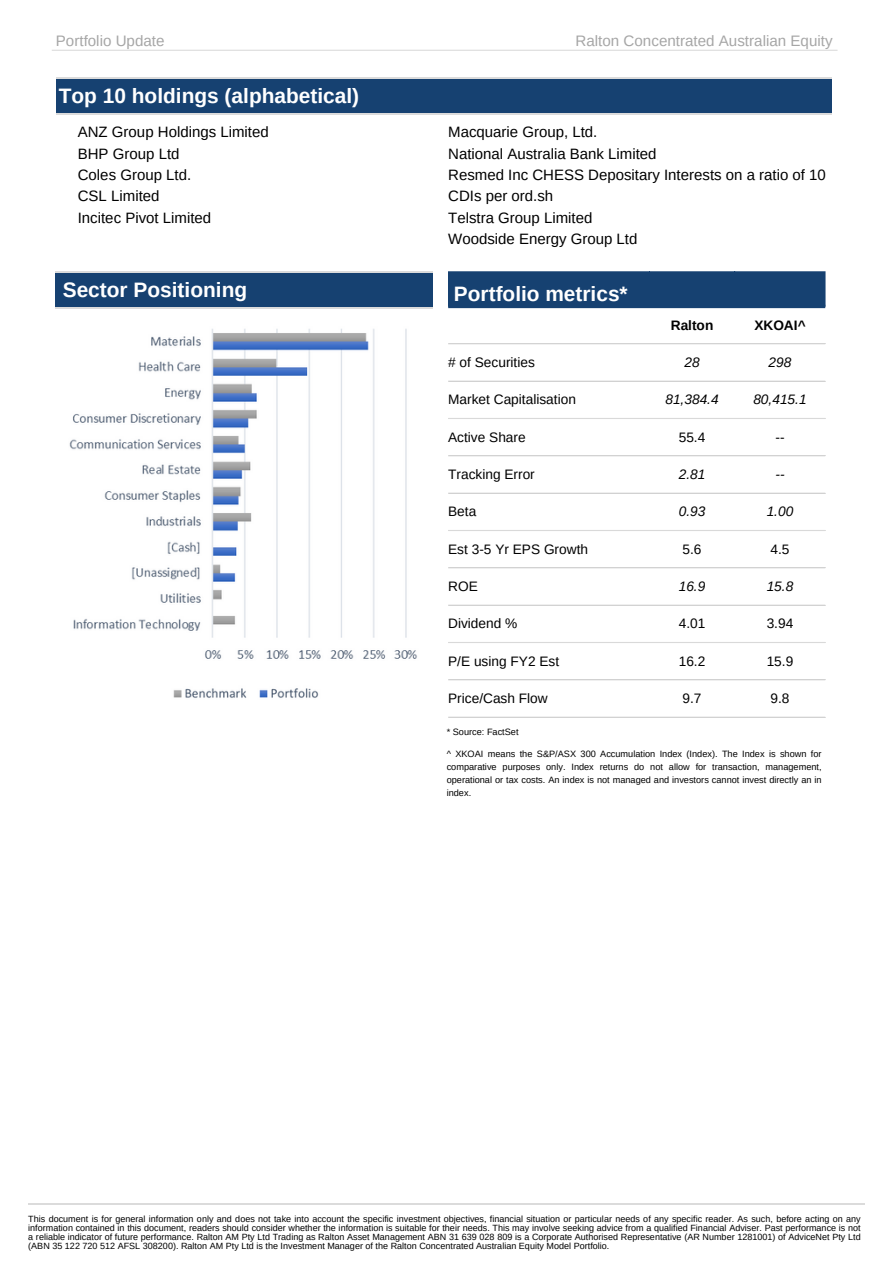
<style>
.page{position:relative;width:893px;height:1264px;background:#fff}
.page>*{position:absolute;margin:0;border:0;box-sizing:border-box;transform-origin:0 0}
.t1{font:700 20.85px "Arimo";color:#fff}
.t2{font:15.15px "Arimo";color:#a6a6a6}
.t3{font:15px/21.3px "Arimo";color:#000}
.t4{font:13.65px "Arimo";color:#000}
.t5{font:italic 13.65px "Arimo";color:#000}
.t6{font:700 13.65px "Arimo";color:#000}
.t7{font:9.15px/13px "Arimo";color:#000;text-align:justify}
.t8{font:9px/9px "Arimo";color:#000;text-align:justify}
</style>
<div class="page">
<hr style="left:52px;top:50px;width:785px;height:1px;background:#dbdbdb">
<div style="left:56px;top:271px;width:377px;height:38px;background:#164171"></div>
<hr style="left:56px;top:271px;width:377px;height:1px;background:#dbdbdb">
<hr style="left:56px;top:308px;width:377px;height:1px;background:#dbdbdb">
<div style="left:448px;top:271px;width:377px;height:34px;background:#164171"></div>
<hr style="left:448px;top:343px;width:377px;height:1px;background:#d9d9d9">
<hr style="left:448px;top:380px;width:377px;height:2px;background:#d9d9d9">
<hr style="left:448px;top:418px;width:377px;height:1px;background:#d9d9d9">
<hr style="left:448px;top:455px;width:377px;height:1px;background:#d9d9d9">
<hr style="left:448px;top:492px;width:377px;height:1px;background:#d9d9d9">
<hr style="left:448px;top:530px;width:377px;height:1px;background:#d9d9d9">
<hr style="left:448px;top:567px;width:377px;height:1px;background:#d9d9d9">
<hr style="left:448px;top:604px;width:377px;height:1px;background:#d9d9d9">
<hr style="left:448px;top:642px;width:377px;height:1px;background:#d9d9d9">
<hr style="left:448px;top:679px;width:377px;height:1px;background:#d9d9d9">
<hr style="left:448px;top:716px;width:377px;height:1px;background:#d9d9d9">
<hr style="left:448px;top:305px;width:377px;height:3px;background:#164171">
<div style="left:56px;top:78px;width:372px;height:36px;background:#164171"></div>
<hr style="left:56px;top:78px;width:372px;height:1px;background:#dbdbdb">
<hr style="left:56px;top:113px;width:372px;height:1px;background:#dbdbdb">
<div style="left:425px;top:78px;width:372px;height:36px;background:#164171"></div>
<hr style="left:425px;top:78px;width:372px;height:1px;background:#dbdbdb">
<hr style="left:425px;top:113px;width:372px;height:1px;background:#dbdbdb">
<div style="left:459px;top:78px;width:373px;height:36px;background:#164171"></div>
<hr style="left:459px;top:78px;width:373px;height:1px;background:#dbdbdb">
<hr style="left:459px;top:113px;width:373px;height:1px;background:#dbdbdb">
<img style="left:173px;top:688px;width:146px;height:10px">
<hr style="left:28px;top:1203px;width:132px;height:1px;background:#dbdbdb">
<hr style="left:160px;top:1203px;width:704px;height:1px;background:#dbdbdb">
<img style="left:69px;top:328px;width:348px;height:331px">
<p class="t2" style="left:56px;top:32px;width:110px">Portfolio Update</p>
<p class="t2" style="left:575px;top:33px;width:258px">Ralton Concentrated Australian Equity</p>
<p class="t1" style="left:59px;top:85px;width:302px">Top 10 holdings (alphabetical)</p>
<p class="t3" style="left:78px;top:121px;width:192px">ANZ Group Holdings Limited</p>
<p class="t3" style="left:78px;top:143px;width:103px">BHP Group Ltd</p>
<p class="t3" style="left:78px;top:164px;width:115px">Coles Group Ltd.</p>
<p class="t3" style="left:78px;top:185px;width:83px">CSL Limited</p>
<p class="t3" style="left:78px;top:207px;width:135px">Incitec Pivot Limited</p>
<p class="t1" style="left:63px;top:278px;width:186px">Sector Positioning</p>
<p class="t3" style="left:448px;top:121px;width:151px">Macquarie Group, Ltd.</p>
<p class="t3" style="left:448px;top:143px;width:210px">National Australia Bank Limited</p>
<p class="t3" style="left:448px;top:164px;width:379px">Resmed Inc CHESS Depositary Interests on a ratio of 10<br>CDIs per ord.sh</p>
<p class="t3" style="left:448px;top:207px;width:146px">Telstra Group Limited</p>
<p class="t3" style="left:448px;top:228px;width:191px">Woodside Energy Group Ltd</p>
<p class="t1" style="left:454px;top:282px;width:175px">Portfolio metrics*</p>
<p class="t6" style="left:670px;top:317px;width:44px">Ralton</p>
<p class="t6" style="left:754px;top:317px;width:53px">XKOAI^</p>
<p class="t4" style="left:448px;top:354px;width:88px"># of Securities</p>
<p class="t5" style="left:684px;top:354px;width:17px">28</p>
<p class="t5" style="left:768px;top:354px;width:24px">298</p>
<p class="t4" style="left:448px;top:392px;width:129px">Market Capitalisation</p>
<p class="t5" style="left:665px;top:392px;width:55px">81,384.4</p>
<p class="t5" style="left:753px;top:392px;width:55px">80,415.1</p>
<p class="t4" style="left:448px;top:429px;width:79px">Active Share</p>
<p class="t4" style="left:678px;top:429px;width:28px">55.4</p>
<p class="t4" style="left:775px;top:429px;width:11px">--</p>
<p class="t4" style="left:448px;top:466px;width:88px">Tracking Error</p>
<p class="t5" style="left:678px;top:466px;width:28px">2.81</p>
<p class="t5" style="left:775px;top:466px;width:11px">--</p>
<p class="t4" style="left:448px;top:504px;width:30px">Beta</p>
<p class="t5" style="left:678px;top:504px;width:28px">0.93</p>
<p class="t5" style="left:766px;top:504px;width:28px">1.00</p>
<p class="t4" style="left:448px;top:541px;width:141px">Est 3-5 Yr EPS Growth</p>
<p class="t4" style="left:682px;top:541px;width:21px">5.6</p>
<p class="t4" style="left:770px;top:541px;width:21px">4.5</p>
<p class="t4" style="left:448px;top:578px;width:31px">ROE</p>
<p class="t5" style="left:678px;top:578px;width:28px">16.9</p>
<p class="t5" style="left:766px;top:578px;width:28px">15.8</p>
<p class="t4" style="left:448px;top:616px;width:71px">Dividend %</p>
<p class="t4" style="left:678px;top:616px;width:28px">4.01</p>
<p class="t4" style="left:766px;top:616px;width:28px">3.94</p>
<p class="t4" style="left:448px;top:653px;width:112px">P/E using FY2 Est</p>
<p class="t4" style="left:678px;top:653px;width:28px">16.2</p>
<p class="t4" style="left:766px;top:653px;width:28px">15.9</p>
<p class="t4" style="left:448px;top:690px;width:101px">Price/Cash Flow</p>
<p class="t4" style="left:682px;top:690px;width:21px">9.7</p>
<p class="t4" style="left:770px;top:690px;width:21px">9.8</p>
<p class="t7" style="left:446px;top:725px;width:73px">* Source: FactSet</p>
<p class="t7" style="left:446px;top:747px;width:376px">^ XKOAI means the S&amp;P/ASX 300 Accumulation Index (Index). The Index is shown for comparative purposes only. Index returns do not allow for transaction, management, operational or tax costs. An index is not managed and investors cannot invest directly an in index.</p>
<p class="t8" style="left:28px;top:1214px;width:833px">This document is for general information only and does not take into account the specific investment objectives, financial situation or particular needs of any specific reader. As such, before acting on any information contained in this document, readers should consider whether the information is suitable for their needs. This may involve seeking advice from a qualified Financial Adviser. Past performance is not a reliable indicator of future performance. Ralton AM Pty Ltd Trading as Ralton Asset Management ABN 31 639 028 809 is a Corporate Authorised Representative (AR Number 1281001) of AdviceNet Pty Ltd (ABN 35 122 720 512 AFSL 308200). Ralton AM Pty Ltd is the Investment Manager of the Ralton Concentrated Australian Equity Model Portfolio.</p>
</div>
